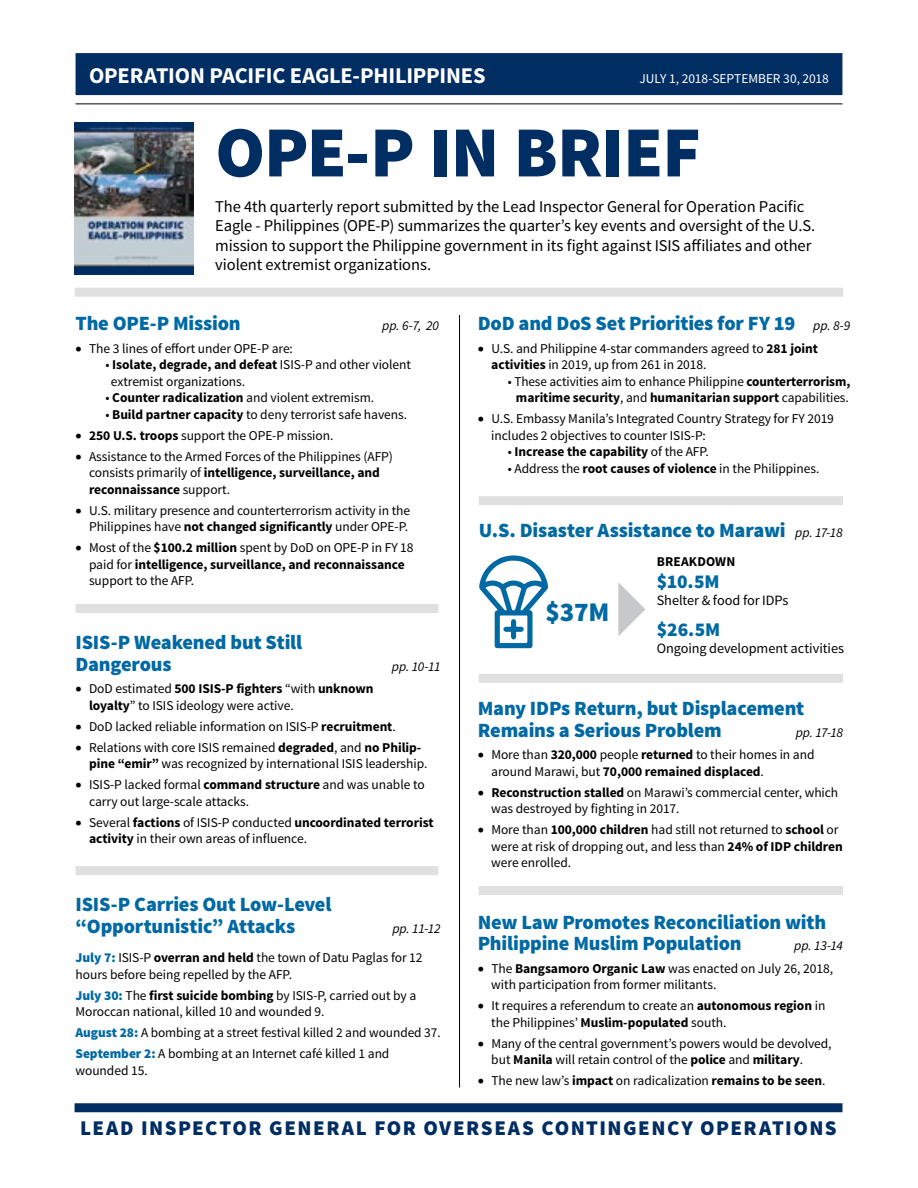
<style>
.page{position:relative;width:918px;height:1188px;background:#fff}
.page>*{position:absolute;margin:0;border:0;box-sizing:border-box;transform-origin:0 0}
.Brief_Section_header{font:900 72px "Source Sans Pro";letter-spacing:-.015em;color:#002d62}
.Body_Text{font:900 27px "Source Sans Pro";color:#0069a3}
.Brief_Intro_text{font:700 22.5px "Source Sans Pro";letter-spacing:-.005em;color:#fff}
.t1{font:900 21px "Source Sans Pro";letter-spacing:.07em;color:#002d62}
.Brief_Head{font:900 20.25px/21.8px "Source Sans Pro";letter-spacing:-.01em;color:#0069a3}
.Body_Text-2{font:900 19.5px "Source Sans Pro";letter-spacing:-.005em;color:#0069a3}
.Brief_Intro_text-2{font:16.5px/19.5px "Source Sans Pro";letter-spacing:-.005em;color:#000}
.Body_Text-3{font:14.25px "Source Sans Pro";letter-spacing:-.005em;color:#000}
.Brief_Head-2{font:13.5px/16.5px "Source Sans Pro";letter-spacing:-.005em;color:#000}
.Body_Text-4{font:700 13.5px/16.5px "Source Sans Pro";letter-spacing:-.005em;color:#000}
.Brief_Head-3{font:italic 13.5px "Source Sans Pro";letter-spacing:-.005em;color:#000}
.Brief_Intro_text-3{font:13.5px "Source Sans Pro";letter-spacing:-.005em;color:#fff}
.s1{font-weight:700}
.s2{font-weight:400}
.s3{font-weight:900;color:#0069a3}
.s4{font-weight:400;font-style:italic;font-size:13.5px;color:#000}
</style>
<div class="page">
<div style="left:75px;top:1103px;width:768px;height:9px;background:#002d62"></div>
<div style="left:76px;top:53px;width:766px;height:42px;background:#002d62"></div>
<hr style="left:76px;top:104px;width:766px;height:1px;background:#000">
<div style="left:75px;top:288px;width:768px;height:9px;background:#e0e0e1"></div>
<img style="left:74px;top:122px;width:119px;height:153px">
<hr style="left:459px;top:315px;width:1px;height:773px;background:#000">
<div style="left:76px;top:604px;width:362px;height:9px;background:#e0e0e1"></div>
<div style="left:76px;top:866px;width:362px;height:9px;background:#e0e0e1"></div>
<div style="left:479px;top:496px;width:364px;height:9px;background:#e0e0e1"></div>
<div style="left:479px;top:674px;width:364px;height:9px;background:#e0e0e1"></div>
<div style="left:479px;top:886px;width:364px;height:9px;background:#e0e0e1"></div>
<svg style="left:479px;top:555px;width:69px;height:93px"></svg>
<svg style="left:618px;top:582px;width:27px;height:54px"></svg>
<p class="Brief_Intro_text" style="left:89px;top:61px;width:398px">OPERATION PACIFIC EAGLE-PHILIPPINES</p>
<p class="Brief_Intro_text-3" style="left:639px;top:70px;width:191px">JULY 1, 2018-SEPTEMBER 30, 2018</p>
<p class="Brief_Section_header" style="left:215px;top:106px;width:487px">OPE-P IN BRIEF</p>
<p class="Brief_Intro_text-2" style="left:215px;top:197px;width:602px">The 4th quarterly report submitted by the Lead Inspector General for Operation Pacific Eagle - Philippines (OPE-P) summarizes the quarter’s key events and oversight of the U.S. mission to support the Philippine government in its fight against ISIS affiliates and other violent extremist organizations.</p>
<p class="Brief_Head" style="left:76px;top:313px;width:167px">The OPE-P Mission</p>
<p class="Brief_Head-3" style="left:382px;top:317px;width:58px">pp. 6-7, 20</p>
<p class="Brief_Head-2" style="left:76px;top:340px;width:219px">• The 3 lines of effort under OPE-P are:</p>
<p class="Brief_Head-2" style="left:111px;top:357px;width:302px;text-indent:-5px">• <span class="s1">Isolate, degrade, and defeat</span> ISIS-P and other violent extremist organizations.</p>
<p class="Brief_Head-2" style="left:106px;top:390px;width:270px">• <span class="s1">Counter radicalization</span> and violent extremism.</p>
<p class="Brief_Head-2" style="left:106px;top:406px;width:303px">• <span class="s1">Build partner capacity</span> to deny terrorist safe havens.</p>
<p class="Brief_Head-2" style="left:76px;top:427px;width:259px">• <span class="s1">250 U.S. troops</span> support the OPE-P mission.</p>
<p class="Brief_Head-2" style="left:89px;top:448px;width:305px;text-indent:-14px">• Assistance to the Armed Forces of the Philippines (AFP) consists primarily of <span class="s1">intelligence, surveillance, and reconnaissance</span> support.</p>
<p class="Brief_Head-2" style="left:76px;top:502px;width:336px;text-align:right">• U.S. military presence and counterterrorism activity in the<br>Philippines have <span class="s1">not changed significantly</span> under OPE-P.</p>
<p class="Body_Text-4" style="left:89px;top:540px;width:326px;text-indent:-14px">• <span class="s2">Most of the</span> $100.2 million <span class="s2">spent by DoD on OPE-P in FY 18 paid for</span> intelligence, surveillance, and reconnaissance <span class="s2">support to the AFP.</span></p>
<p class="Brief_Head" style="left:76px;top:632px;width:228px">ISIS-P Weakened but Still<br>Dangerous</p>
<p class="Brief_Head-3" style="left:392px;top:658px;width:50px">pp. 10-11</p>
<p class="Brief_Head-2" style="left:89px;top:681px;width:286px;text-indent:-13px">• DoD estimated <span class="s1">500 ISIS-P fighters</span> “with <span class="s1">unknown loyalty</span>” to ISIS ideology were active.</p>
<p class="Brief_Head-2" style="left:76px;top:718px;width:322px">• DoD lacked reliable information on ISIS-P <span class="s1">recruitment</span>.</p>
<p class="Brief_Head-2" style="left:89px;top:739px;width:340px;text-indent:-14px">• Relations with core ISIS remained <span class="s1">degraded</span>, and <span class="s1">no Philip&shy;pine “emir”</span> was recognized by international ISIS leadership.</p>
<p class="Brief_Head-2" style="left:89px;top:777px;width:337px;text-indent:-14px">• ISIS-P lacked formal <span class="s1">command structure</span> and was unable to carry out large-scale attacks.</p>
<p class="Brief_Head-2" style="left:89px;top:814px;width:346px;text-indent:-14px">• Several <span class="s1">factions</span> of ISIS-P conducted <span class="s1">uncoordinated terrorist activity</span> in their own areas of influence.</p>
<p class="Brief_Head" style="left:76px;top:894px;width:257px">ISIS-P Carries Out Low-Level “Opportunistic” Attacks</p>
<p class="Brief_Head-3" style="left:392px;top:920px;width:50px">pp. 11-12</p>
<p class="Brief_Head-2" style="left:76px;top:950px;width:349px"><span class="s3">July 7:</span> ISIS-P <span class="s1">overran and held</span> the town of Datu Paglas for 12 hours before being repelled by the AFP.</p>
<p class="Brief_Head-2" style="left:76px;top:987px;width:342px"><span class="s3">July 30:</span> The <span class="s1">first suicide bombing</span> by ISIS-P, carried out by a<br>Moroccan national, killed 10 and wounded 9.</p>
<p class="Brief_Head-2" style="left:76px;top:1025px;width:367px"><span class="s3">August 28:</span> A bombing at a street festival killed 2 and wounded 37.</p>
<p class="Brief_Head-2" style="left:76px;top:1046px;width:315px"><span class="s3">September 2:</span> A bombing at an Internet café killed 1 and wounded 15.</p>
<p class="Brief_Head" style="left:478px;top:313px;width:374px">DoD and DoS Set Priorities for FY 19 <span class="s4">pp. 8-9</span></p>
<p class="Brief_Head-2" style="left:491px;top:340px;width:328px;text-indent:-13px">• U.S. and Philippine 4-star commanders agreed to <span class="s1">281 joint activities</span> in 2019, up from 261 in 2018.</p>
<p class="Brief_Head-2" style="left:508px;top:373px;width:344px;text-align:center">• These activities aim to enhance Philippine <span class="s1">counterterrorism, maritime security</span>, and <span class="s1">humanitarian support</span> capabilities.</p>
<p class="Brief_Head-2" style="left:491px;top:411px;width:344px;text-indent:-14px">• U.S. Embassy Manila’s Integrated Country Strategy for FY 2019 includes 2 objectives to counter ISIS-P:</p>
<p class="Body_Text-4" style="left:508px;top:444px;width:203px"><span class="s2">•</span> Increase the capability <span class="s2">of the AFP.</span></p>
<p class="Brief_Head-2" style="left:508px;top:460px;width:313px">• Address the <span class="s1">root causes of violence</span> in the Philippines.</p>
<p class="Brief_Head" style="left:479px;top:520px;width:308px">U.S. Disaster Assistance to Marawi</p>
<p class="Brief_Head-3" style="left:795px;top:524px;width:49px">pp. 17-18</p>
<p class="Body_Text" style="left:545px;top:594px;width:66px">$37M</p>
<p class="Body_Text-4" style="left:657px;top:553px;width:80px">BREAKDOWN</p>
<p class="Body_Text-2" style="left:657px;top:569px;width:64px">$10.5M</p>
<p class="Body_Text-3" style="left:657px;top:592px;width:133px">Shelter &amp; food for IDPs</p>
<p class="Body_Text-2" style="left:657px;top:616px;width:65px">$26.5M</p>
<p class="Body_Text-3" style="left:657px;top:639px;width:189px">Ongoing development activities</p>
<p class="Brief_Head" style="left:478px;top:699px;width:328px">Many IDPs Return, but Displacement<br>Remains a Serious Problem</p>
<p class="Brief_Head-3" style="left:796px;top:724px;width:49px">pp. 17-18</p>
<p class="Brief_Head-2" style="left:491px;top:747px;width:325px;text-indent:-14px">• More than <span class="s1">320,000</span> people <span class="s1">returned</span> to their homes in and around Marawi, but <span class="s1">70,000 remained displaced</span>.</p>
<p class="Brief_Head-2" style="left:491px;top:784px;width:349px;text-indent:-14px">• <span class="s1">Reconstruction stalled</span> on Marawi’s commercial center, which was destroyed by fighting in 2017.</p>
<p class="Brief_Head-2" style="left:491px;top:822px;width:353px;text-indent:-14px">• More than <span class="s1">100,000 children</span> had still not returned to <span class="s1">school</span> or were at risk of dropping out, and less than <span class="s1">24% of IDP children </span>were enrolled.</p>
<p class="Brief_Head" style="left:478px;top:912px;width:350px">New Law Promotes Reconciliation with<br>Philippine Muslim Population</p>
<p class="Brief_Head-3" style="left:794px;top:937px;width:50px">pp. 13-14</p>
<p class="Brief_Head-2" style="left:491px;top:960px;width:343px;text-indent:-14px">• The <span class="s1">Bangsamoro Organic Law</span> was enacted on July 26, 2018, with participation from former militants.</p>
<p class="Brief_Head-2" style="left:491px;top:998px;width:336px;text-indent:-14px">• It requires a referendum to create an <span class="s1">autonomous region</span> in the Philippines’ <span class="s1">Muslim-populated</span> south.</p>
<p class="Brief_Head-2" style="left:491px;top:1035px;width:342px;text-indent:-14px">• Many of the central government’s powers would be devolved, but <span class="s1">Manila</span> will retain control of the <span class="s1">police</span> and <span class="s1">military</span>.</p>
<p class="Brief_Head-2" style="left:478px;top:1073px;width:349px">• The new law’s <span class="s1">impact</span> on radicalization <span class="s1">remains to be seen</span>.</p>
<h3 class="t1" style="left:80px;top:1115px;width:758px">LEAD INSPECTOR GENERAL FOR OVERSEAS CONTINGENCY OPERATIONS</h3>
</div>
